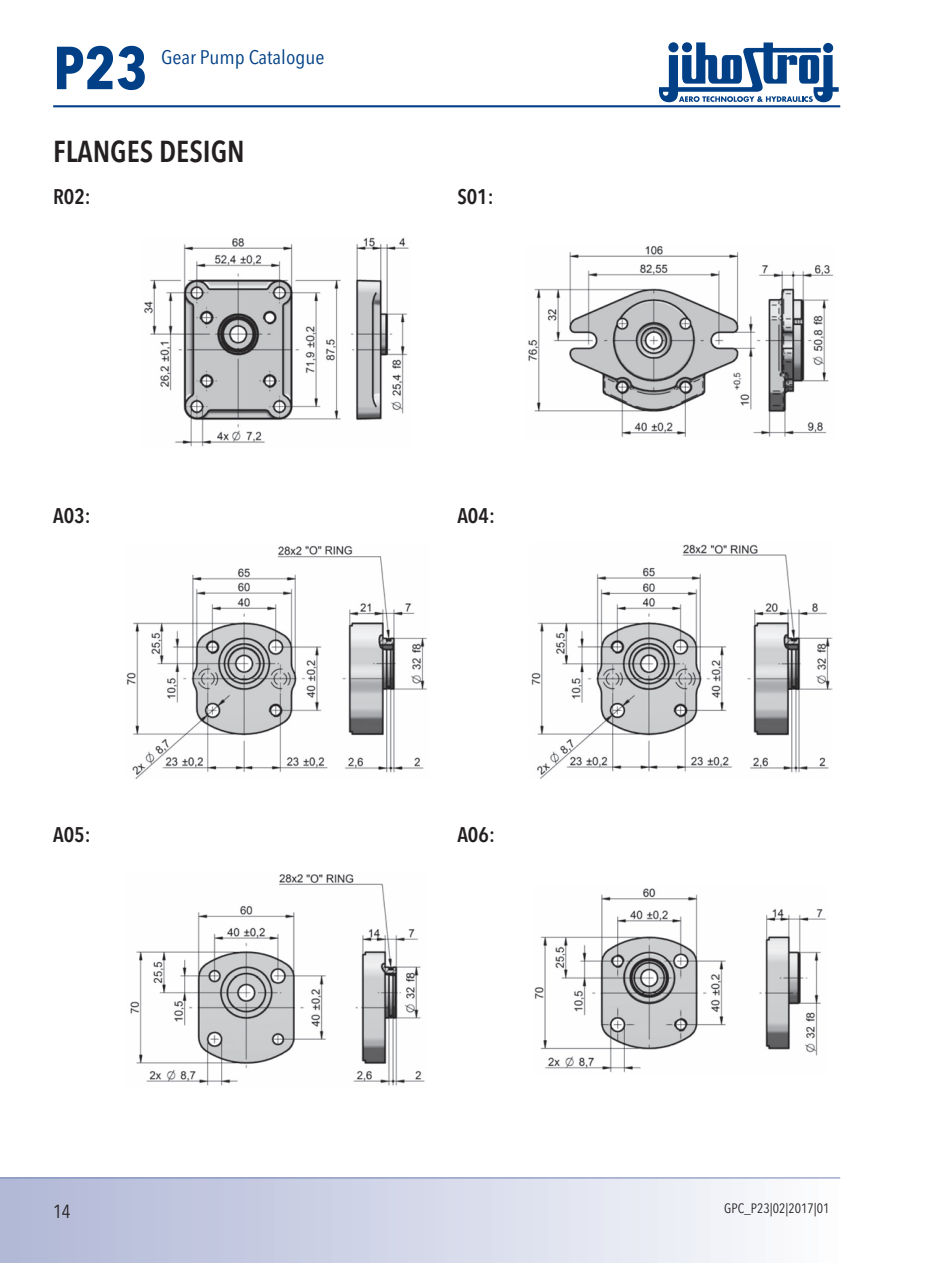
<style>
.page{position:relative;width:936px;height:1263px;background:#fff}
.page>*{position:absolute;margin:0;border:0;box-sizing:border-box;transform-origin:0 0}
.t1{font:700 60px "Avenir Next Condensed";color:#014086}
.t2{font:600 30px "Avenir Next Condensed";color:#231f20}
.t3{font:600 21px "Avenir Next Condensed";color:#231f20}
.t4{font:19.5px "Avenir Next Condensed";color:#014086;scale:1.1 1}
.t5{font:18.75px "Avenir Next Condensed";color:#231f20}
.t6{font:13.5px "Avenir Next Condensed";color:#231f20}
</style>
<div class="page">
<div style="left:0;top:1178px;width:840px;height:85px;background:linear-gradient(to right,#afb6d6,#fcfcfe)"></div>
<hr style="left:0;top:1177px;width:840px;height:1px;background:#7585b5">
<hr style="left:53px;top:105px;width:787px;height:2px;background:#014086">
<svg style="left:658px;top:43px;width:180px;height:59px"></svg>
<img style="left:144px;top:237px;width:265px;height:210px">
<img style="left:528px;top:245px;width:306px;height:192px">
<img style="left:126px;top:545px;width:301px;height:234px">
<img style="left:531px;top:544px;width:301px;height:235px">
<img style="left:130px;top:874px;width:295px;height:212px">
<img style="left:534px;top:888px;width:292px;height:185px">
<h1 class="t1" style="left:53px;top:31px;width:96px">P23</h1>
<p class="t4" style="left:161px;top:40px;width:150px">Gear Pump Catalogue</p>
<h2 class="t2" style="left:53px;top:125px;width:193px">FLANGES DESIGN</h2>
<p class="t3" style="left:53px;top:178px;width:39px">R02:</p>
<p class="t3" style="left:53px;top:497px;width:39px">A03:</p>
<p class="t3" style="left:457px;top:178px;width:38px">S01:</p>
<p class="t3" style="left:457px;top:497px;width:39px">A04:</p>
<p class="t3" style="left:53px;top:816px;width:39px">A05:</p>
<p class="t3" style="left:457px;top:816px;width:39px">A06:</p>
<p class="t5" style="left:53px;top:1195px;width:19px">14</p>
<p class="t6" style="left:724px;top:1196px;width:107px">GPC_P23|02|2017|01</p>
</div>
